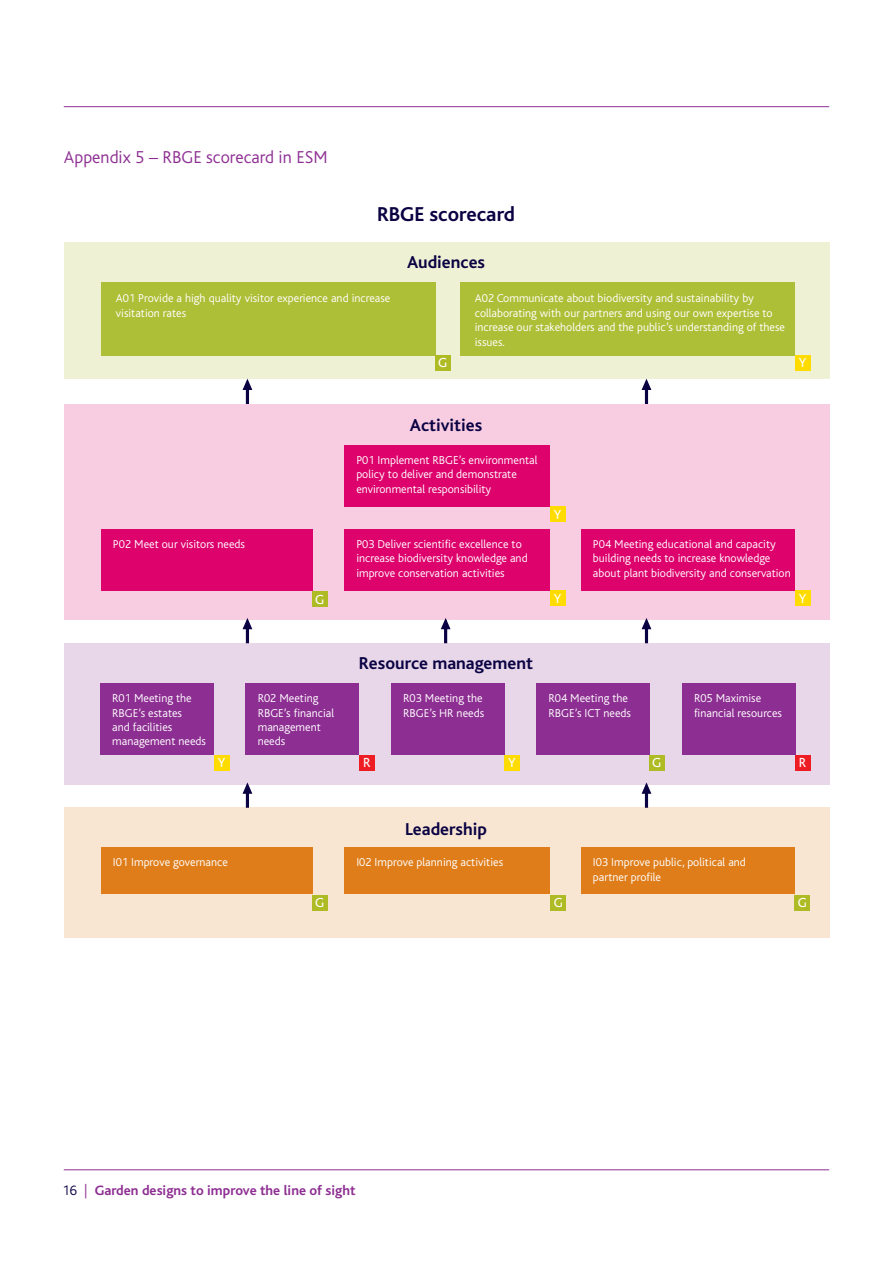
<style>
.page{position:relative;width:893px;height:1263px;background:#fff}
.page>*{position:absolute;margin:0;border:0;box-sizing:border-box;transform-origin:0 0}
.t1{font:700 21px "Bliss";color:#0a0243}
.t2{font:700 18px "Bliss";color:#0a0243}
.Heading{font:300 18px "Bliss";color:#8d2e92}
.t3{font:700 14.25px "Bliss";color:#8d2e92}
.t4{font:13.8px "Bliss";color:#fff}
.t5{font:300 12px/14.4px "Bliss";color:#fff}
.s1{font-weight:300;color:#0a0243}
.s2{font-weight:300}
</style>
<div class="page">
<hr style="left:64px;top:1169px;width:765px;height:1px;background:#8d2e92">
<hr style="left:64px;top:106px;width:765px;height:1px;background:#8d2e92">
<div style="left:64px;top:808px;width:765px;height:130px;background:#f8e5d2"></div>
<div style="left:64px;top:404px;width:765px;height:215px;background:#f8cde2"></div>
<div style="left:64px;top:643px;width:765px;height:141px;background:#e8d6e9"></div>
<div style="left:64px;top:242px;width:765px;height:137px;background:#eff1d4"></div>
<svg style="left:242px;top:378px;width:11px;height:26px"></svg>
<svg style="left:641px;top:378px;width:11px;height:26px"></svg>
<svg style="left:241px;top:782px;width:12px;height:26px"></svg>
<svg style="left:640px;top:782px;width:12px;height:26px"></svg>
<svg style="left:241px;top:618px;width:12px;height:26px"></svg>
<svg style="left:440px;top:618px;width:11px;height:26px"></svg>
<svg style="left:640px;top:618px;width:12px;height:26px"></svg>
<div style="left:101px;top:282px;width:335px;height:74px;background:#adbf37"></div>
<div style="left:460px;top:282px;width:335px;height:74px;background:#adbf37"></div>
<div style="left:344px;top:445px;width:206px;height:61px;background:#dd026c"></div>
<div style="left:246px;top:683px;width:113px;height:72px;background:#8d2e92"></div>
<div style="left:391px;top:683px;width:114px;height:72px;background:#8d2e92"></div>
<div style="left:536px;top:683px;width:114px;height:72px;background:#8d2e92"></div>
<div style="left:682px;top:683px;width:113px;height:72px;background:#8d2e92"></div>
<div style="left:100px;top:683px;width:114px;height:72px;background:#8d2e92"></div>
<div style="left:344px;top:529px;width:206px;height:61px;background:#dd026c"></div>
<div style="left:101px;top:529px;width:211px;height:61px;background:#dd026c"></div>
<div style="left:581px;top:529px;width:213px;height:61px;background:#dd026c"></div>
<div style="left:435px;top:355px;width:16px;height:16px;background:#afbb25"></div>
<div style="left:312px;top:591px;width:16px;height:16px;background:#afbb25"></div>
<div style="left:550px;top:590px;width:16px;height:16px;background:#ffdc01"></div>
<div style="left:214px;top:755px;width:16px;height:15px;background:#ffdc01"></div>
<div style="left:359px;top:755px;width:16px;height:15px;background:#ee1d23"></div>
<div style="left:504px;top:755px;width:16px;height:15px;background:#ffdc01"></div>
<div style="left:649px;top:755px;width:16px;height:15px;background:#afbb25"></div>
<div style="left:795px;top:755px;width:15px;height:15px;background:#ee1d23"></div>
<div style="left:795px;top:590px;width:15px;height:16px;background:#ffdc01"></div>
<div style="left:550px;top:506px;width:16px;height:16px;background:#ffdc01"></div>
<div style="left:344px;top:848px;width:206px;height:46px;background:#df7d1a"></div>
<div style="left:101px;top:848px;width:211px;height:46px;background:#df7d1a"></div>
<div style="left:581px;top:848px;width:213px;height:46px;background:#df7d1a"></div>
<div style="left:312px;top:895px;width:16px;height:16px;background:#afbb25"></div>
<div style="left:550px;top:895px;width:16px;height:16px;background:#afbb25"></div>
<div style="left:794px;top:895px;width:16px;height:16px;background:#afbb25"></div>
<div style="left:795px;top:355px;width:15px;height:16px;background:#ffdc01"></div>
<p class="Heading" style="left:64px;top:147px;width:265px">Appendix 5 – RBGE scorecard in ESM</p>
<p class="t1" style="left:377px;top:203px;width:139px">RBGE scorecard</p>
<p class="t2" style="left:407px;top:252px;width:80px">Audiences</p>
<p class="t5" style="left:116px;top:291px;width:276px">A01 Provide a high quality visitor experience and increase visitation rates</p>
<p class="t5" style="left:475px;top:291px;width:312px">A02 Communicate about biodiversity and sustainability by collaborating with our partners and using our own expertise to increase our stakeholders and the public’s understanding of these issues.</p>
<p class="t4" style="left:438px;top:356px;width:11px">G</p>
<p class="t4" style="left:799px;top:356px;width:9px">Y</p>
<p class="t2" style="left:410px;top:415px;width:74px">Activities</p>
<p class="t5" style="left:356px;top:453px;width:183px">P01 Implement RBGE’s environmental policy to deliver and demonstrate environmental responsibility</p>
<p class="t4" style="left:554px;top:507px;width:9px">Y</p>
<p class="t5" style="left:113px;top:537px;width:134px">P02 Meet our visitors needs</p>
<p class="t5" style="left:593px;top:537px;width:199px">P04 Meeting educational and capacity building needs to increase knowledge about plant biodiversity and conservation</p>
<p class="t5" style="left:356px;top:537px;width:173px">P03 Deliver scientific excellence to increase biodiversity knowledge and improve conservation activities</p>
<p class="t4" style="left:315px;top:592px;width:11px">G</p>
<p class="t4" style="left:554px;top:591px;width:9px">Y</p>
<p class="t4" style="left:799px;top:591px;width:9px">Y</p>
<p class="t5" style="left:112px;top:691px;width:95px">R01 Meeting the<br>RBGE’s estates<br>and facilities management needs</p>
<p class="t2" style="left:359px;top:653px;width:176px">Resource management</p>
<p class="t5" style="left:258px;top:691px;width:78px">R02 Meeting<br>RBGE’s financial management needs</p>
<p class="t5" style="left:403px;top:691px;width:82px">R03 Meeting the<br>RBGE’s HR needs</p>
<p class="t5" style="left:549px;top:691px;width:84px">R04 Meeting the<br>RBGE’s ICT needs</p>
<p class="t5" style="left:694px;top:691px;width:90px">R05 Maximise financial resources</p>
<p class="t4" style="left:218px;top:755px;width:9px">Y</p>
<p class="t4" style="left:363px;top:755px;width:9px">R</p>
<p class="t4" style="left:508px;top:755px;width:9px">Y</p>
<p class="t4" style="left:652px;top:755px;width:11px">G</p>
<p class="t4" style="left:799px;top:755px;width:9px">R</p>
<p class="t2" style="left:405px;top:819px;width:83px">Leadership</p>
<p class="t5" style="left:113px;top:855px;width:116px">I01 Improve governance</p>
<p class="t5" style="left:356px;top:855px;width:148px">I02 Improve planning activities</p>
<p class="t5" style="left:593px;top:855px;width:154px">I03 Improve public, political and partner profile</p>
<p class="t4" style="left:315px;top:896px;width:11px">G</p>
<p class="t4" style="left:554px;top:896px;width:11px">G</p>
<p class="t4" style="left:798px;top:896px;width:11px">G</p>
<p class="t3" style="left:62px;top:1183px;width:295px"><span class="s1">16</span> <span class="s2">|</span> Garden designs to improve the line of sight</p>
</div>
